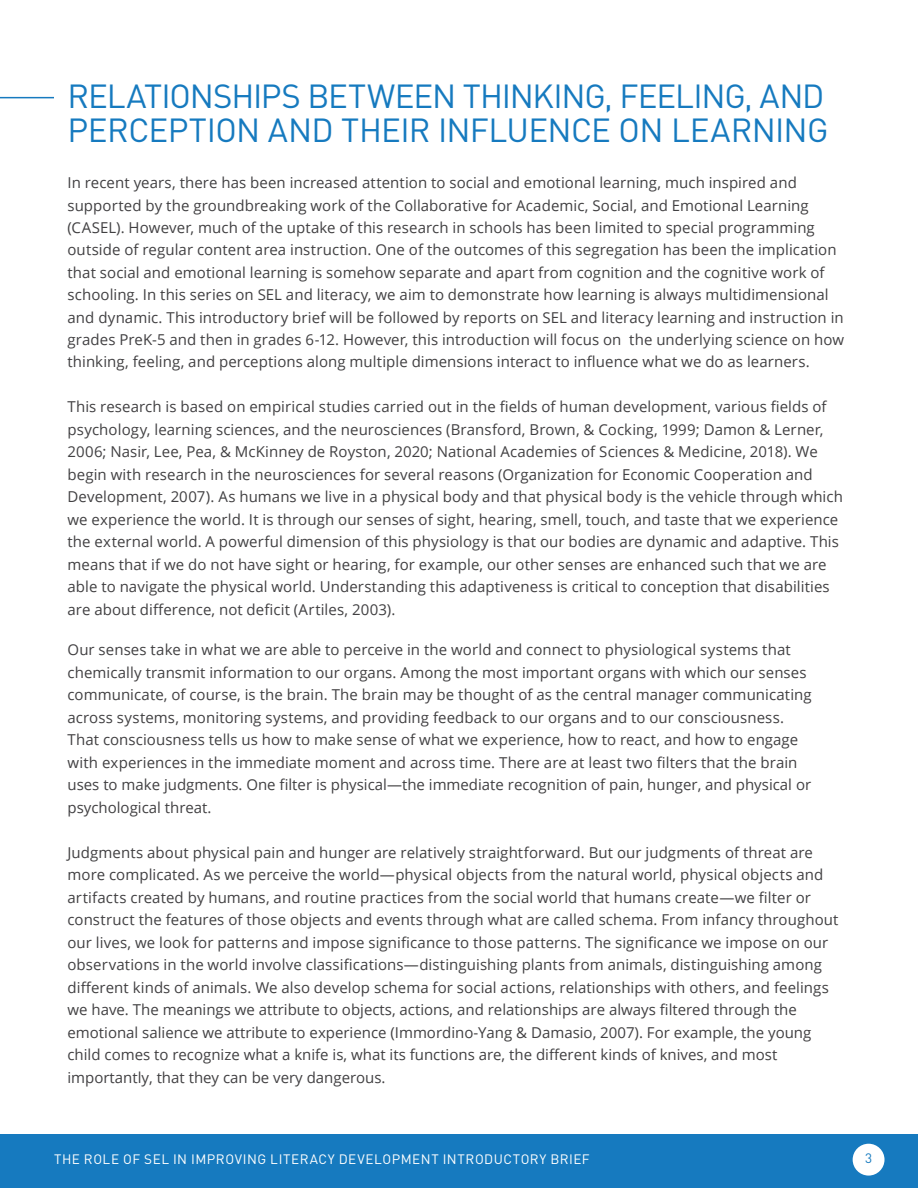
<style>
.page{position:relative;width:918px;height:1188px;background:#fff}
.page>*{position:absolute;margin:0;border:0;box-sizing:border-box;transform-origin:0 0}
.t1{font:33px/34.5px "DIN";letter-spacing:-.025em;color:#167abf}
.t2{font:15px/22.5px "Open Sans";letter-spacing:.005em;color:#414042}
.t3{font:13.5px "DIN";letter-spacing:.04em;color:#fff}
.t4{font:13.5px "DIN";color:#167abf}
.s1{font-style:inherit}
</style>
<div class="page">
<div style="left:0;top:1134px;width:918px;height:54px;background:#167abf"></div>
<div style="left:853px;top:1144px;width:32px;height:32px;background:#fff;border-radius:50%"></div>
<hr style="left:0;top:97px;width:54px;height:1px;background:#167abf">
<h1 class="t1" style="left:68px;top:78px;width:763px">RELATIONSHIPS BETWEEN THINKING, FEELING, AND<br>PERCEPTION AND THEIR INFLUENCE ON LEARNING</h1>
<p class="t2" style="left:68px;top:171px;width:778px">In recent years, there has been increased attention to social and emotional learning, much inspired and supported by the groundbreaking work of the Collaborative for Academic, Social, and Emotional Learning (CASEL). However, much of the uptake of this research in schools has been limited to special programming outside of regular content area instruction. One of the outcomes of this segregation has been the implication that social and emotional learning is somehow separate and apart from cognition and the cognitive work of schooling. In this series on SEL and literacy, we aim to demonstrate how learning is always multidimensional and dynamic. This introductory brief will be followed by reports on SEL and literacy learning and instruction in grades PreK-5 and then in grades 6-12. However, this introduction will focus on the underlying science on how thinking, feeling, and perceptions along multiple dimensions interact to influence what we do as learners.</p>
<p class="t2" style="left:68px;top:395px;width:777px">This research is based on empirical studies carried out in the fields of human development, various fields of psychology, learning sciences, and the neurosciences (Bransford, Brown, &amp; Cocking, 1999; Damon &amp; Lerner, 2006; Nasir, Lee, Pea, &amp; McKinney de Royston, 2020; National Academies of Sciences &amp; Medicine, 2018). We begin with research in the neurosciences for several reasons (Organization for Economic Cooperation and Development, 2007). As humans we live in a physical body and that physical body is the vehicle through which we experience the world. It is through our senses of sight, hearing, smell, touch, and taste that we experience the external world. A powerful dimension of this physiology is that our bodies are dynamic and adaptive. This means that if we do not have sight or hearing, for example, our other senses are enhanced such that we are able to navigate the physical world. Understanding this adaptiveness is critical to conception that disabilities are about difference, not deficit (Artiles, 2003).</p>
<p class="t2" style="left:68px;top:638px;width:746px">Our senses take in what we are able to perceive in the world and connect to physiological systems that chemically transmit information to our organs. Among the most important organs with which our senses communicate, of course, is the brain. The brain may be thought of as the central manager communicating across systems, monitoring systems, and providing feedback to our organs and to our consciousness.<br>That consciousness tells us how to make sense of what we experience, how to react, and how to engage with experiences in the immediate moment and across time. There are at least two filters that the brain uses to make judgments. One filter is physical—the immediate recognition of pain, hunger, and physical or psychological threat.</p>
<p class="t2" style="left:68px;top:841px;width:773px">Judgments about physical pain and hunger are relatively straightforward. But our judgments of threat are more complicated. As we perceive the world—physical objects from the natural world, physical objects and artifacts created by humans, and routine practices from the social world that humans create—we filter or construct the features of those objects and events through what are called schema. From infancy throughout our lives, we look for patterns and impose significance to those patterns. The significance we impose on our observations in the world involve classifications—distinguishing plants from animals, distinguishing among different kinds of animals. We also develop schema for social actions, relationships with others, and feelings we have. The meanings we attribute to objects, actions, and relationships are always filtered through the emotional salience we attribute to experience (Immordino<span class="s1">-</span>Yang &amp; Damasio, 2007). For example, the young child comes to recognize what a knife is, what its functions are, the different kinds of knives, and most importantly, that they can be very dangerous.</p>
<p class="t3" style="left:54px;top:1151px;width:537px">THE ROLE OF SEL IN IMPROVING LITERACY DEVELOPMENT INTRODUCTORY BRIEF</p>
<p class="t4" style="left:865px;top:1150px;width:9px">3</p>
</div>
